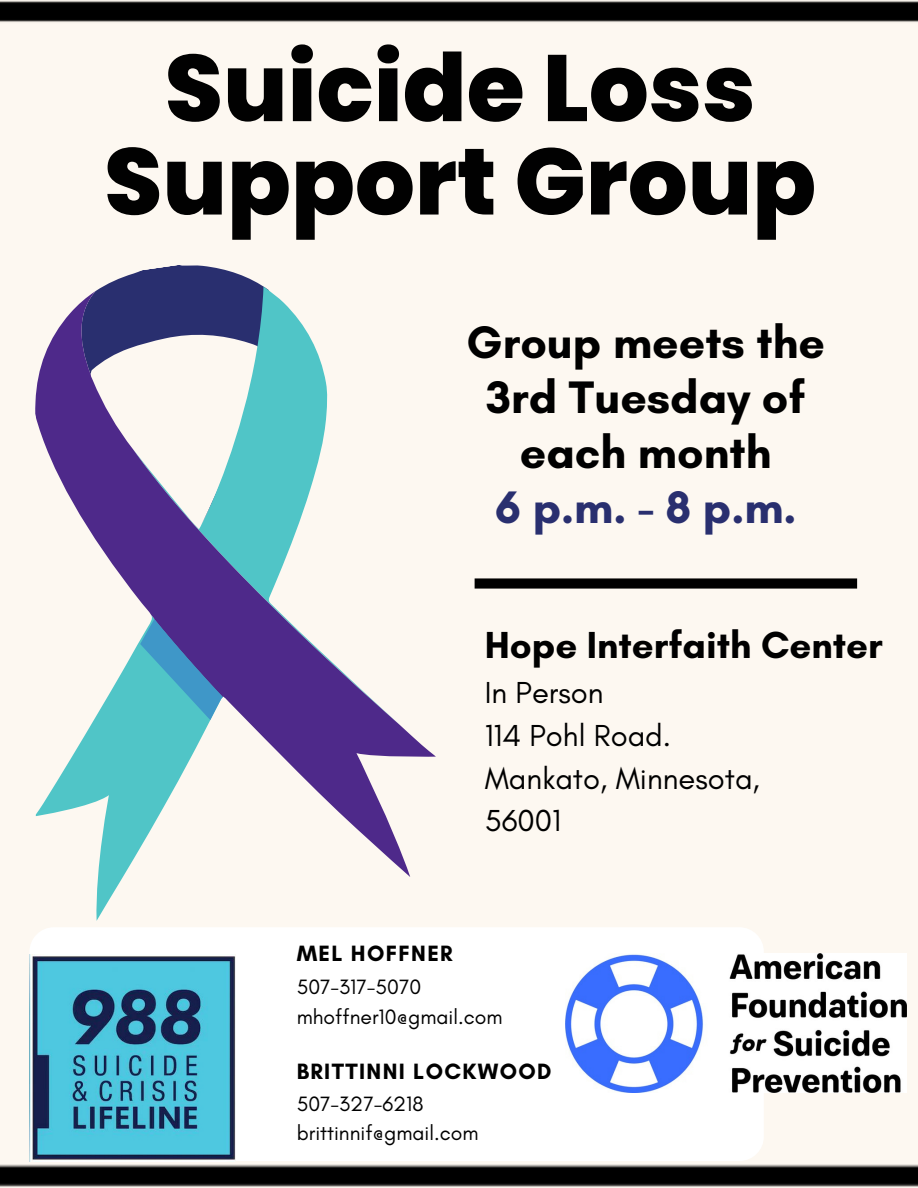
<style>
.page{position:relative;width:918px;height:1188px;background:#fdf8f1}
.page>*{position:absolute;margin:0;border:0;box-sizing:border-box;transform-origin:0 0}
.t1{font:800 94.2px/93.3px "Poppins";color:#010101;text-align:center}
.t2{font:700 46.35px/55.2px "Glacial Indifference";color:#000;text-align:center}
.t3{font:700 46.35px "Glacial Indifference";color:#292f6f}
.t4{font:700 38.4px "Glacial Indifference";color:#000}
.t5{font:30.9px/42.8px "Glacial Indifference";color:#000}
.t6{font:700 22.5px "Glacial Indifference";letter-spacing:.06em;color:#000}
.t7{font:21.15px/29.7px "Glacial Indifference";color:#000}
</style>
<div class="page">
<div style="left:29px;top:927px;width:735px;height:234px;background:#fff;border-radius:24px"></div>
<div style="left:475px;top:578px;width:382px;height:11px;background:#000"></div>
<div style="left:9px;top:606px;width:243px;height:321px;background:#fdf8f1"></div>
<svg style="left:19px;top:253px;width:433px;height:668px;fill:#fdf8f1"></svg>
<img style="left:29px;top:954px;width:206px;height:207px">
<img style="left:566px;top:954px;width:341px;height:138px">
<h1 class="t1" style="left:104px;top:42px;width:714px">Suicide Loss<br>Support Group</h1>
<h2 class="t2" style="left:466px;top:314px;width:360px">Group meets the<br>3rd Tuesday of each month</h2>
<h2 class="t3" style="left:495px;top:479px;width:303px">6 p.m. - 8 p.m.</h2>
<h3 class="t4" style="left:485px;top:622px;width:400px">Hope Interfaith Center</h3>
<h3 class="t5" style="left:485px;top:671px;width:277px">In Person<br>114 Pohl Road.<br>Mankato, Minnesota,<br>56001</h3>
<p class="t6" style="left:297px;top:940px;width:158px">MEL HOFFNER</p>
<p class="t7" style="left:297px;top:972px;width:207px">507-317-5070 mhoffner10@gmail.com</p>
<p class="t6" style="left:297px;top:1058px;width:256px">BRITTINNI LOCKWOOD</p>
<p class="t7" style="left:297px;top:1088px;width:183px">507-327-6218 brittinnif@gmail.com</p>
</div>
